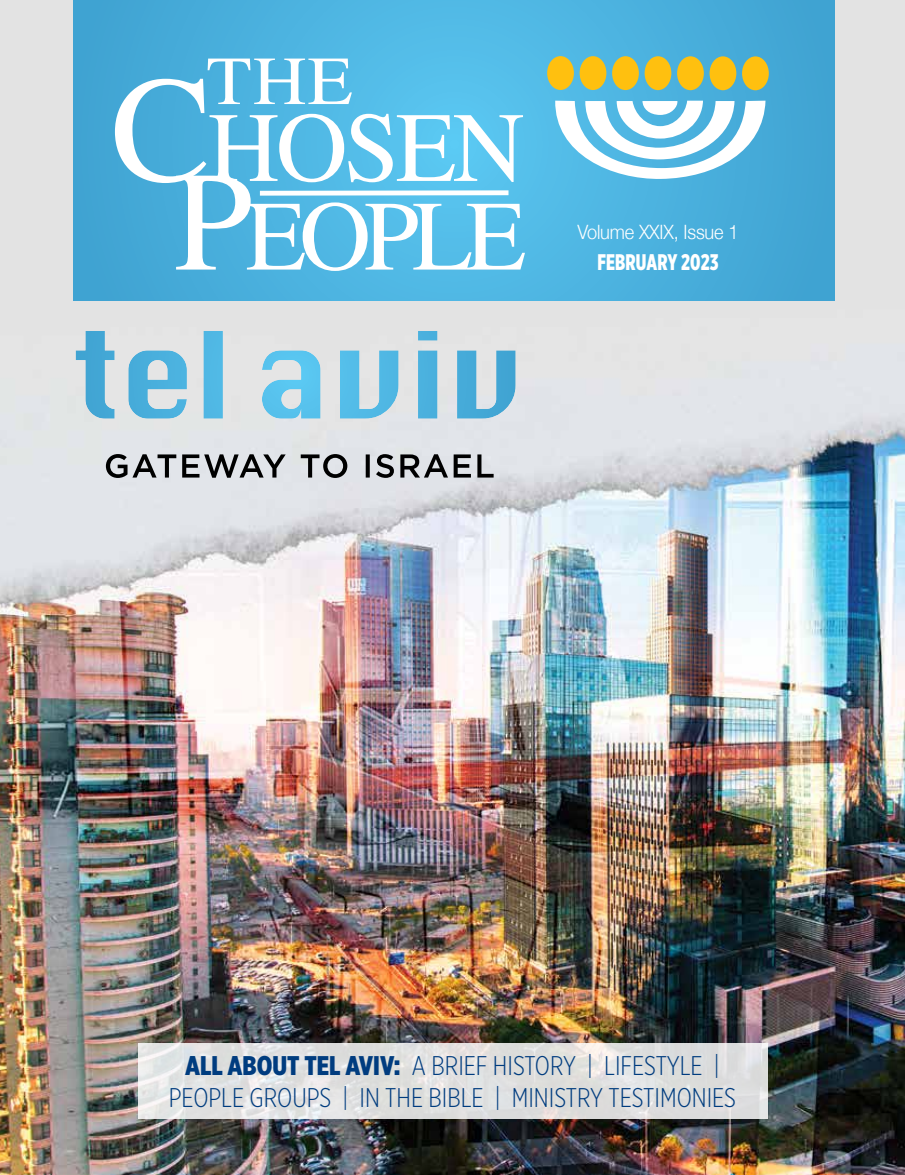
<style>
.page{position:relative;width:905px;height:1175px;background:#fff}
.page>*{position:absolute;margin:0;border:0;box-sizing:border-box;transform-origin:0 0}
.t1{font:99.3px/88.7px "STIX General";letter-spacing:-.055em;color:#fff;text-align:right}
.t2{font:68.7px "STIX General";color:#fff;scale:1.08 1}
.t3{font:300 27px/31.5px "Gotham X Narrow";color:#003c7f;text-align:center}
.t4{font:900 22.5px "Gotham X Narrow";letter-spacing:.01em;color:#fff;scale:.86 1}
.t5{font:300 19.8px "Helvetica Neue";letter-spacing:-.01em;color:#fff;scale:.92 1}
.s1{font-size:151.05px}
.s2{font-size:141.75px}
.s3{font-weight:900}
</style>
<div class="page">
<img style="left:0;top:0;width:904px;height:1174px">
<svg style="left:76px;top:331px;width:439px;height:87px"></svg>
<svg style="left:106px;top:454px;width:387px;height:24px"></svg>
<svg style="left:73px;top:0;width:761px;height:300px;fill:#4cb2df"></svg>
<svg style="left:255px;top:188px;width:258px;height:10px"></svg>
<svg style="left:554px;top:101px;width:211px;height:79px"></svg>
<div style="left:547px;top:56px;width:27px;height:34px;background:#ffc00f;border-radius:50%"></div>
<div style="left:579px;top:56px;width:27px;height:34px;background:#ffc00f;border-radius:50%"></div>
<div style="left:612px;top:56px;width:27px;height:34px;background:#ffc00f;border-radius:50%"></div>
<div style="left:644px;top:56px;width:27px;height:34px;background:#ffc00f;border-radius:50%"></div>
<div style="left:677px;top:56px;width:26px;height:34px;background:#ffc00f;border-radius:50%"></div>
<div style="left:709px;top:56px;width:27px;height:34px;background:#ffc00f;border-radius:50%"></div>
<div style="left:742px;top:56px;width:26px;height:34px;background:#ffc00f;border-radius:50%"></div>
<svg style="left:138px;top:1042px;width:629px;height:76px;fill:#dfdfdf"></svg>
<h2 class="t2" style="left:206px;top:40px;width:137px">THE</h2>
<h1 class="t1" style="left:111px;top:102px;width:417px"><span class="s1">C</span>HOSEN<br><span class="s2">P</span>EOPLE</h1>
<p class="t5" style="left:577px;top:225px;width:177px">Volume XXIX, Issue 1</p>
<p class="t4" style="left:597px;top:252px;width:142px">FEBRUARY 2023</p>
<p class="t3" style="left:169px;top:1051px;width:569px"><span class="s3">ALL ABOUT TEL AVIV:</span> A BRIEF HISTORY | LIFESTYLE |<br>PEOPLE GROUPS | IN THE BIBLE | MINISTRY TESTIMONIES</p>
</div>
